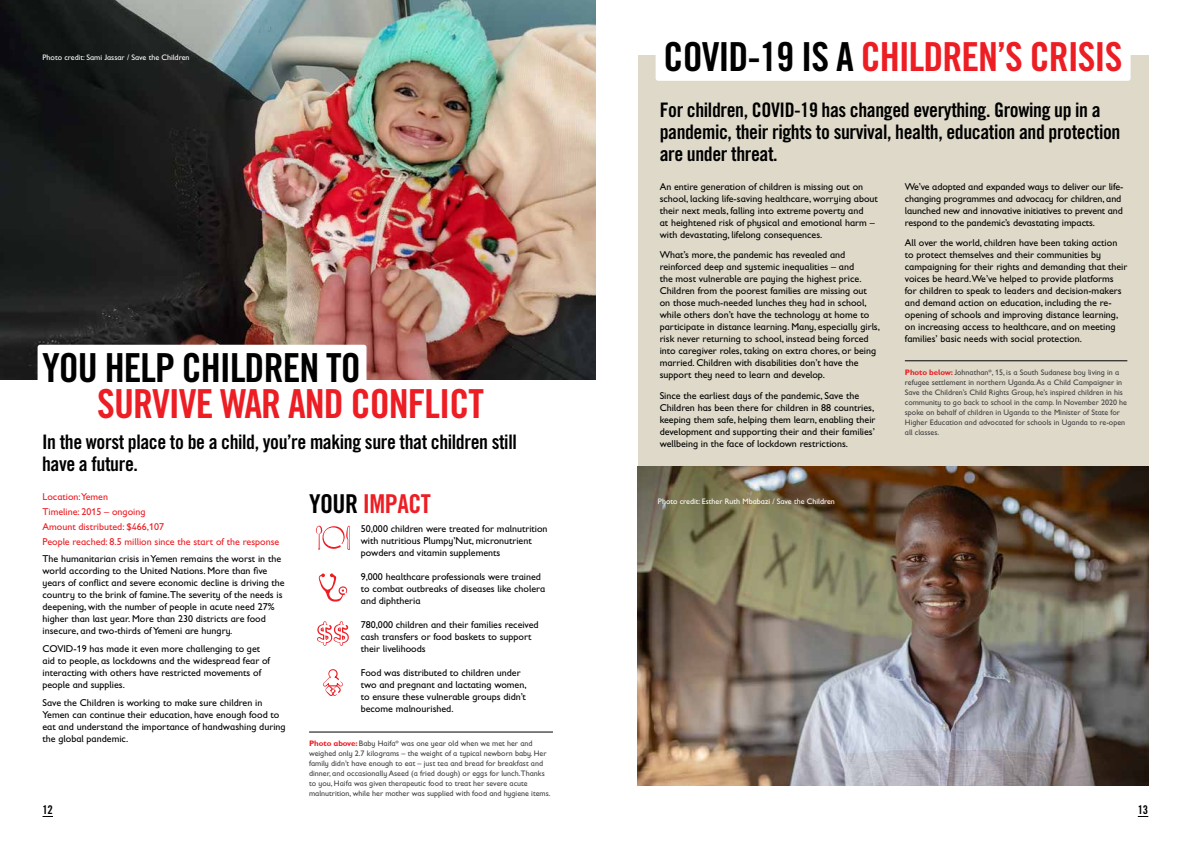
<style>
.page{position:relative;width:1191px;height:842px;background:#fff}
.page>*{position:absolute;margin:0;border:0;box-sizing:border-box;transform-origin:0 0}
.t1{font:40px "Trade Gothic Bold Cond Twenty";letter-spacing:-.025em;color:#ed1d24}
.t2{font:40px "Trade Gothic Bold Cond Twenty";letter-spacing:-.025em;color:#000}
.t3{font:26px "Trade Gothic Bold Cond Twenty";letter-spacing:-.02em;color:#ed1d24}
.t4{font:20px/22px "Trade Gothic Bold Cond Twenty";letter-spacing:-.02em;color:#000}
.t5{font:12px "Trade Gothic Bold Cond Twenty";color:#000}
.t6{font:10px/12px "Gill Sans Infant Std";color:#000}
.t7{font:10px/14.8px "Gill Sans Infant Std";color:#ed1d24}
.t8{font:8px/10px "Gill Sans Infant Std";color:#414042}
.t9{font:8px "Gill Sans Infant Std";color:#fff}
.s1{color:#000}
.s2{font-weight:700;color:#ed1d24}
</style>
<div class="page">
<div style="left:638px;top:55px;width:510px;height:416px;background:#ded9c9"></div>
<hr style="left:905px;top:361px;width:222px;height:1px;background:#000">
<div style="left:655px;top:34px;width:475px;height:47px;background:#fff;border-radius:3px"></div>
<img style="left:638px;top:466px;width:510px;height:319px">
<img style="left:0;top:0;width:595px;height:380px">
<hr style="left:309px;top:732px;width:244px;height:1px;background:#000">
<svg style="left:315px;top:525px;width:35px;height:25px"></svg>
<svg style="left:319px;top:573px;width:28px;height:29px"></svg>
<svg style="left:317px;top:621px;width:32px;height:25px"></svg>
<svg style="left:323px;top:669px;width:20px;height:27px"></svg>
<div style="left:38px;top:345px;width:328px;height:51px;background:#fff;border-radius:3px"></div>
<p class="t9" style="left:43px;top:53px;width:148px">Photo credit: Sami Jassar / Save the Children</p>
<h1 class="t2" style="left:42px;top:344px;width:320px">YOU HELP CHILDREN TO</h1>
<h1 class="t1" style="left:97px;top:380px;width:388px">SURVIVE WAR AND CONFLICT</h1>
<h3 class="t4" style="left:42px;top:431px;width:476px">In the worst place to be a child, you’re making sure that children still have a future.</h3>
<p class="t7" style="left:43px;top:489px;width:238px">Location:Yemen<br>Timeline: 2015 – ongoing<br>Amount distributed: $466,107<br>People reached: 8.5 million since the start of the response</p>
<p class="t6" style="left:43px;top:553px;width:244px">The humanitarian crisis in Yemen remains the worst in the world according to the United Nations. More than five years of conflict and severe economic decline is driving the country to the brink of famine.The severity of the needs is deepening, with the number of people in acute need 27% higher than last year. More than 230 districts are food insecure, and two-thirds of Yemeni are hungry.</p>
<p class="t6" style="left:43px;top:642px;width:229px">COVID-19 has made it even more challenging to get aid to people, as lockdowns and the widespread fear of interacting with others have restricted movements of people and supplies.</p>
<p class="t6" style="left:43px;top:696px;width:245px">Save the Children is working to make sure children in Yemen can continue their education, have enough food to eat and understand the importance of handwashing during the global pandemic.</p>
<h2 class="t3" style="left:309px;top:488px;width:123px"><span class="s1">YOUR</span> IMPACT</h2>
<p class="t6" style="left:361px;top:523px;width:188px">50,000 children were treated for malnutrition with nutritious Plumpy’Nut, micronutrient powders and vitamin supplements</p>
<p class="t6" style="left:361px;top:571px;width:186px">9,000 healthcare professionals were trained to combat outbreaks of diseases like cholera and diphtheria</p>
<p class="t6" style="left:361px;top:619px;width:179px">780,000 children and their families received cash transfers or food baskets to support their livelihoods</p>
<p class="t6" style="left:361px;top:666px;width:167px">Food was distributed to children under two and pregnant and lactating women, to ensure these vulnerable groups didn’t become malnourished.</p>
<p class="t8" style="left:309px;top:739px;width:243px"><span class="s2">Photo above:</span> Baby Haifa* was one year old when we met her and weighed only 2.7 kilograms – the weight of a typical newborn baby. Her family didn’t have enough to eat – just tea and bread for breakfast and dinner, and occasionally Aseed (a fried dough) or eggs for lunch.Thanks to you, Haifa was given therapeutic food to treat her severe acute malnutrition, while her mother was supplied with food and hygiene items.</p>
<h1 class="t1" style="left:663px;top:33px;width:460px"><span class="s1">COVID-19 IS A</span> CHILDREN’S CRISIS</h1>
<h3 class="t4" style="left:659px;top:99px;width:462px">For children, COVID-19 has changed everything. Growing up in a pandemic, their rights to survival, health, education and protection are under threat.</h3>
<p class="t6" style="left:659px;top:180px;width:220px">An entire generation of children is missing out on school, lacking life-saving healthcare, worrying about their next meals, falling into extreme poverty and<br>at heightened risk of physical and emotional harm – with devastating, lifelong consequences.</p>
<p class="t6" style="left:659px;top:249px;width:222px">What’s more, the pandemic has revealed and reinforced deep and systemic inequalities – and<br>the most vulnerable are paying the highest price.<br>Children from the poorest families are missing out on those much-needed lunches they had in school, while others don’t have the technology at home to participate in distance learning. Many, especially girls, risk never returning to school, instead being forced into caregiver roles, taking on extra chores, or being married. Children with disabilities don’t have the support they need to learn and develop.</p>
<p class="t6" style="left:659px;top:389px;width:217px">Since the earliest days of the pandemic, Save the Children has been there for children in 88 countries, keeping them safe, helping them learn, enabling their development and supporting their and their families’ wellbeing in the face of lockdown restrictions.</p>
<p class="t6" style="left:905px;top:180px;width:220px">We’ve adopted and expanded ways to deliver our life&shy;changing programmes and advocacy for children, and launched new and innovative initiatives to prevent and respond to the pandemic’s devastating impacts.</p>
<p class="t6" style="left:905px;top:237px;width:224px">All over the world, children have been taking action to protect themselves and their communities by campaigning for their rights and demanding that their voices be heard.We’ve helped to provide platforms for children to speak to leaders and decision-makers and demand action on education, including the re&shy;opening of schools and improving distance learning, on increasing access to healthcare, and on meeting families’ basic needs with social protection.</p>
<p class="t8" style="left:905px;top:367px;width:224px"><span class="s2">Photo below:</span> Johnathan*, 15, is a South Sudanese boy living in a refugee settlement in northern Uganda. As a Child Campaigner in Save the Children’s Child Rights Group, he’s inspired children in his community to go back to school in the camp. In November 2020 he spoke on behalf of children in Uganda to the Minister of State for Higher Education and advocated for schools in Uganda to re-open all classes.</p>
<p class="t9" style="left:658px;top:497px;width:178px">Photo credit: Esther Ruth Mbabazi / Save the Children</p>
<p class="t5" style="left:43px;top:803px;width:12px">12</p>
<p class="t5" style="left:1137px;top:803px;width:12px">13</p>
</div>
